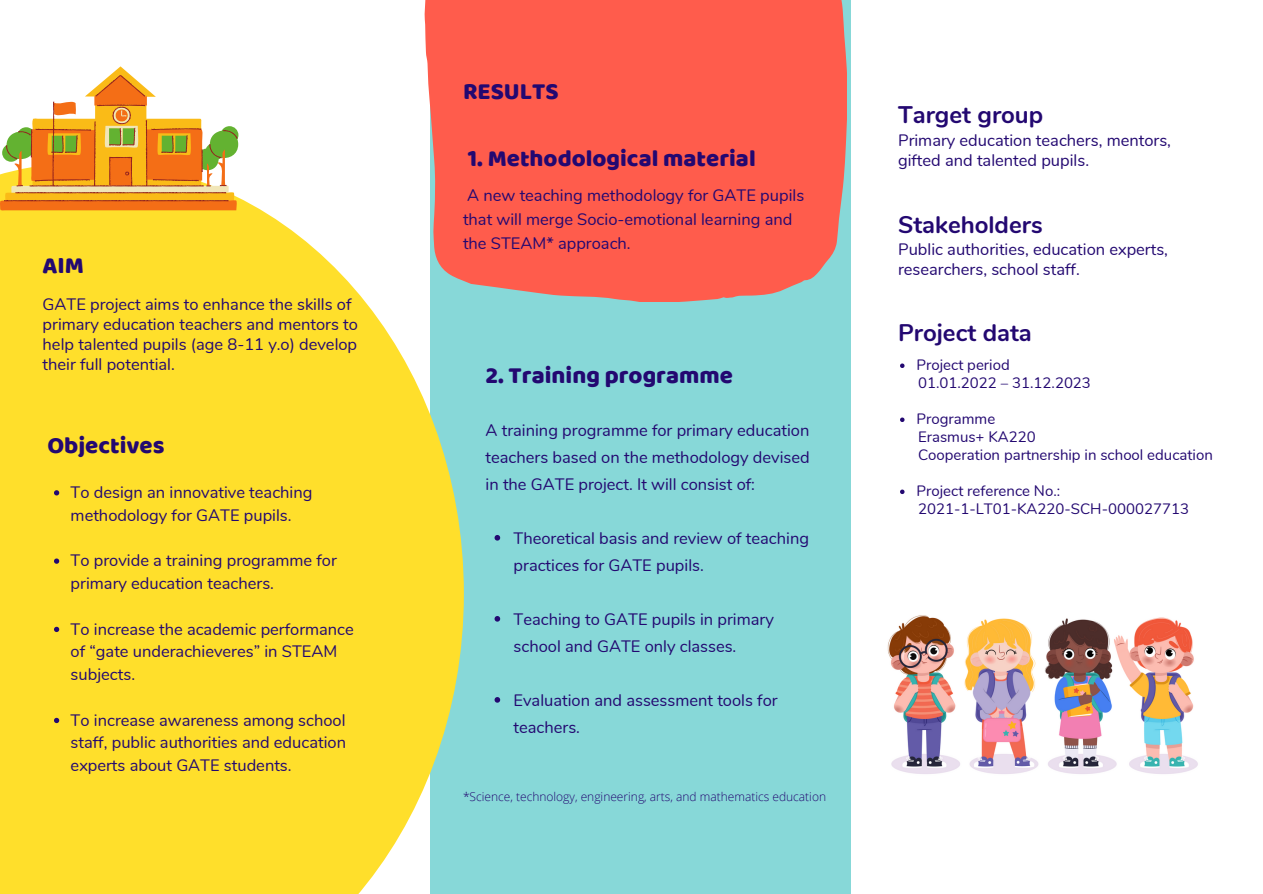
<style>
.page{position:relative;width:1263px;height:894px;background:#fff}
.page>*{position:absolute;margin:0;border:0;box-sizing:border-box;transform-origin:0 0}
.t1{font:24px "Baloo";color:#230871}
.t2{font:700 24px "Nunito";color:#230871}
.t3{font:16.5px/22.8px "Nunito";color:#230871}
.t4{font:15px "Nunito";color:#230871}
.t5{font:300 12px "Open Sans";color:#230871}
</style>
<div class="page">
<div style="left:430px;top:0;width:421px;height:893px;background:#87d8d8"></div>
<div style="left:424px;top:0;width:423px;height:302px;background:#ff5c4c"></div>
<img style="left:887px;top:615px;width:311px;height:159px">
<svg style="left:900px;top:363px;width:4px;height:5px"></svg>
<svg style="left:900px;top:417px;width:4px;height:5px"></svg>
<svg style="left:900px;top:489px;width:4px;height:5px"></svg>
<svg style="left:495px;top:535px;width:5px;height:5px"></svg>
<svg style="left:495px;top:616px;width:5px;height:5px"></svg>
<svg style="left:495px;top:697px;width:5px;height:5px"></svg>
<svg style="left:0;top:162px;width:464px;height:731px;background:#fadf43"></svg>
<svg style="left:0;top:66px;width:238px;height:144px"></svg>
<svg style="left:54px;top:490px;width:5px;height:5px"></svg>
<svg style="left:54px;top:558px;width:5px;height:5px"></svg>
<svg style="left:54px;top:626px;width:5px;height:6px"></svg>
<svg style="left:54px;top:717px;width:5px;height:5px"></svg>
<p class="t1" style="left:43px;top:251px;width:43px">AIM</p>
<p class="t3" style="left:43px;top:294px;width:317px;line-height:20.1px">GATE project aims to enhance the skills of primary education teachers and mentors to help talented pupils (age 8-11 y.o) develop their full potential.</p>
<p class="t1" style="left:47px;top:430px;width:119px">Objectives</p>
<p class="t3" style="left:71px;top:481px;width:243px">To design an innovative teaching methodology for GATE pupils.</p>
<p class="t3" style="left:71px;top:549px;width:268px">To provide a training programme for primary education teachers.</p>
<p class="t3" style="left:71px;top:617px;width:285px">To increase the academic performance of “gate underachieveres” in STEAM subjects.</p>
<p class="t3" style="left:71px;top:708px;width:277px;text-align:justify">To increase awareness among school staff, public authorities and education experts about GATE students.</p>
<p class="t1" style="left:463px;top:76px;width:97px">RESULTS</p>
<p class="t1" style="left:468px;top:144px;width:289px">1. Methodological material</p>
<p class="t3" style="left:463px;top:184px;width:343px;line-height:23.5px">A new teaching methodology for GATE pupils that will merge Socio-emotional learning and the STEAM* approach.</p>
<p class="t1" style="left:486px;top:360px;width:249px">2. Training programme</p>
<p class="t3" style="left:486px;top:417px;width:326px;line-height:27px;text-align:justify">A training programme for primary education teachers based on the methodology devised in the GATE project. It will consist of:</p>
<p class="t3" style="left:514px;top:525px;width:297px;line-height:27px">Theoretical basis and review of teaching practices for GATE pupils.</p>
<p class="t3" style="left:514px;top:606px;width:262px;line-height:27px">Teaching to GATE pupils in primary school and GATE only classes.</p>
<p class="t3" style="left:514px;top:687px;width:266px;line-height:27px">Evaluation and assessment tools for teachers.</p>
<p class="t5" style="left:463px;top:788px;width:365px">*Science, technology, engineering, arts, and mathematics education</p>
<p class="t2" style="left:898px;top:99px;width:147px">Target group</p>
<p class="t3" style="left:898px;top:130px;width:275px;line-height:20.2px">Primary education teachers, mentors, gifted and talented pupils.</p>
<p class="t2" style="left:898px;top:208px;width:146px">Stakeholders</p>
<p class="t3" style="left:898px;top:239px;width:272px;line-height:20.2px">Public authorities, education experts, researchers, school staff.</p>
<p class="t2" style="left:898px;top:317px;width:135px">Project data</p>
<p class="t4" style="left:916px;top:355px;width:95px">Project period</p>
<p class="t4" style="left:918px;top:373px;width:174px">01.01.2022 – 31.12.2023</p>
<p class="t4" style="left:916px;top:409px;width:80px">Programme</p>
<p class="t4" style="left:918px;top:427px;width:119px">Erasmus+ KA220</p>
<p class="t4" style="left:918px;top:445px;width:296px">Cooperation partnership in school education</p>
<p class="t4" style="left:916px;top:481px;width:145px">Project reference No.:</p>
<p class="t4" style="left:918px;top:499px;width:272px">2021-1-LT01-KA220-SCH-000027713</p>
</div>
